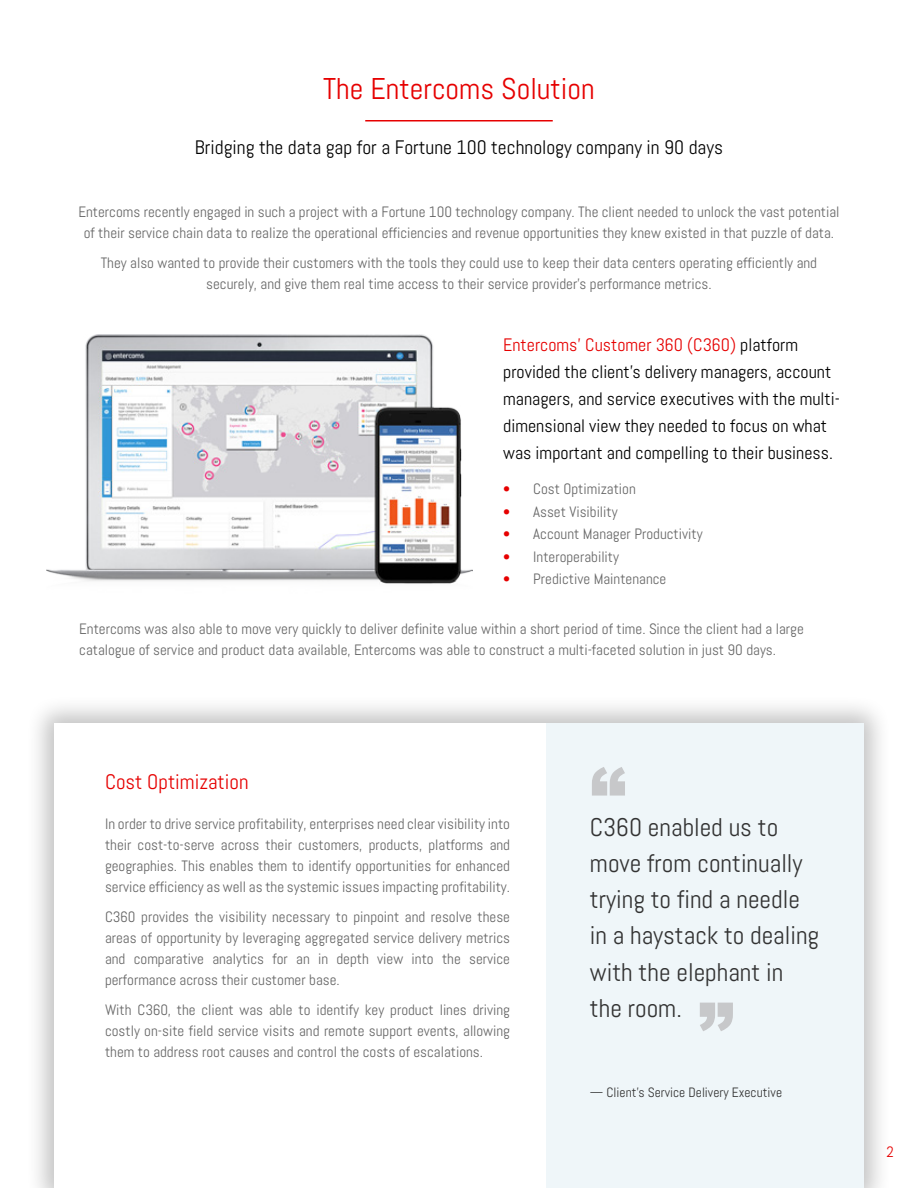
<style>
.page{position:relative;width:918px;height:1188px;background:#fff}
.page>*{position:absolute;margin:0;border:0;box-sizing:border-box;transform-origin:0 0}
.t1{font:900 72px "Arial";color:#c7c8ca}
.t2{font:30px "Abel";color:#e60000}
.t3{font:25.5px/36px "Abel";color:#333}
.t4{font:21px "Abel";color:#e60000}
.t5{font:19.5px "Abel";color:#000}
.t6{font:18px/27px "Abel";color:#000}
.t7{font:15px/21px "Abel";color:#666;text-align:justify}
.t8{font:15px "Abel";color:#e60000}
.t9{font:13.5px "Abel";color:#333}
.s1{color:#e60000}
</style>
<div class="page">
<div style="left:26px;top:694px;width:866px;height:494px;background:#000;opacity:.24"></div>
<div style="left:55px;top:723px;width:808px;height:465px;background:#fff"></div>
<hr style="left:365px;top:120px;width:188px;height:2px;background:#e60000">
<img style="left:47px;top:335px;width:425px;height:249px">
<div style="left:546px;top:723px;width:317px;height:465px;background:#eff6f9"></div>
<h2 class="t2" style="left:323px;top:69px;width:273px">The Entercoms Solution</h2>
<h3 class="t5" style="left:195px;top:135px;width:530px">Bridging the data gap for a Fortune 100 technology company in 90 days</h3>
<p class="t7" style="left:78px;top:202px;width:763px;text-align:center">Entercoms recently engaged in such a project with a Fortune 100 technology company. The client needed to unlock the vast potential of their service chain data to realize the operational efficiencies and revenue opportunities they knew existed in that puzzle of data.</p>
<p class="t7" style="left:101px;top:253px;width:718px;text-align:center">They also wanted to provide their customers with the tools they could use to keep their data centers operating efficiently and securely, and give them real time access to their service provider’s performance metrics.</p>
<p class="t6" style="left:503px;top:331px;width:338px"><span class="s1">Entercoms’ Customer 360 (C360)</span> platform provided the client’s delivery managers, account managers, and service executives with the multi&shy;dimensional view they needed to focus on what was important and compelling to their business.</p>
<p class="t7" style="left:503px;top:478px;width:134px"><span class="s1">•</span> Cost Optimization</p>
<p class="t7" style="left:503px;top:501px;width:116px"><span class="s1">•</span> Asset Visibility</p>
<p class="t7" style="left:503px;top:523px;width:201px"><span class="s1">•</span> Account Manager Productivity</p>
<p class="t7" style="left:503px;top:546px;width:117px"><span class="s1">•</span> Interoperability</p>
<p class="t7" style="left:503px;top:568px;width:165px"><span class="s1">•</span> Predictive Maintenance</p>
<p class="t7" style="left:79px;top:619px;width:726px">Entercoms was also able to move very quickly to deliver definite value within a short period of time. Since the client had a large catalogue of service and product data available, Entercoms was able to construct a multi-faceted solution in just 90 days.</p>
<h3 class="t4" style="left:105px;top:768px;width:145px">Cost Optimization</h3>
<p class="t7" style="left:105px;top:814px;width:407px">In order to drive service profitability, enterprises need clear visibility into their cost-to-serve across their customers, products, platforms and geographies. This enables them to identify opportunities for enhanced service efficiency as well as the systemic issues impacting profitability.</p>
<p class="t7" style="left:105px;top:907px;width:407px">C360 provides the visibility necessary to pinpoint and resolve these areas of opportunity by leveraging aggregated service delivery metrics and comparative analytics for an in depth view into the service performance across their customer base.</p>
<p class="t7" style="left:105px;top:1000px;width:407px">With C360, the client was able to identify key product lines driving costly on-site field service visits and remote support events, allowing them to address root causes and control the costs of escalations.</p>
<h1 class="t1" style="left:590px;top:741px;width:37px">“</h1>
<h3 class="t3" style="left:590px;top:810px;width:231px">C360 enabled us to move from continually trying to find a needle in a haystack to dealing with the elephant in the room.</h3>
<h1 class="t1" style="left:698px;top:977px;width:37px">”</h1>
<p class="t9" style="left:590px;top:1084px;width:194px">— Client’s Service Delivery Executive</p>
<p class="t8" style="left:887px;top:1142px;width:9px">2</p>
</div>
